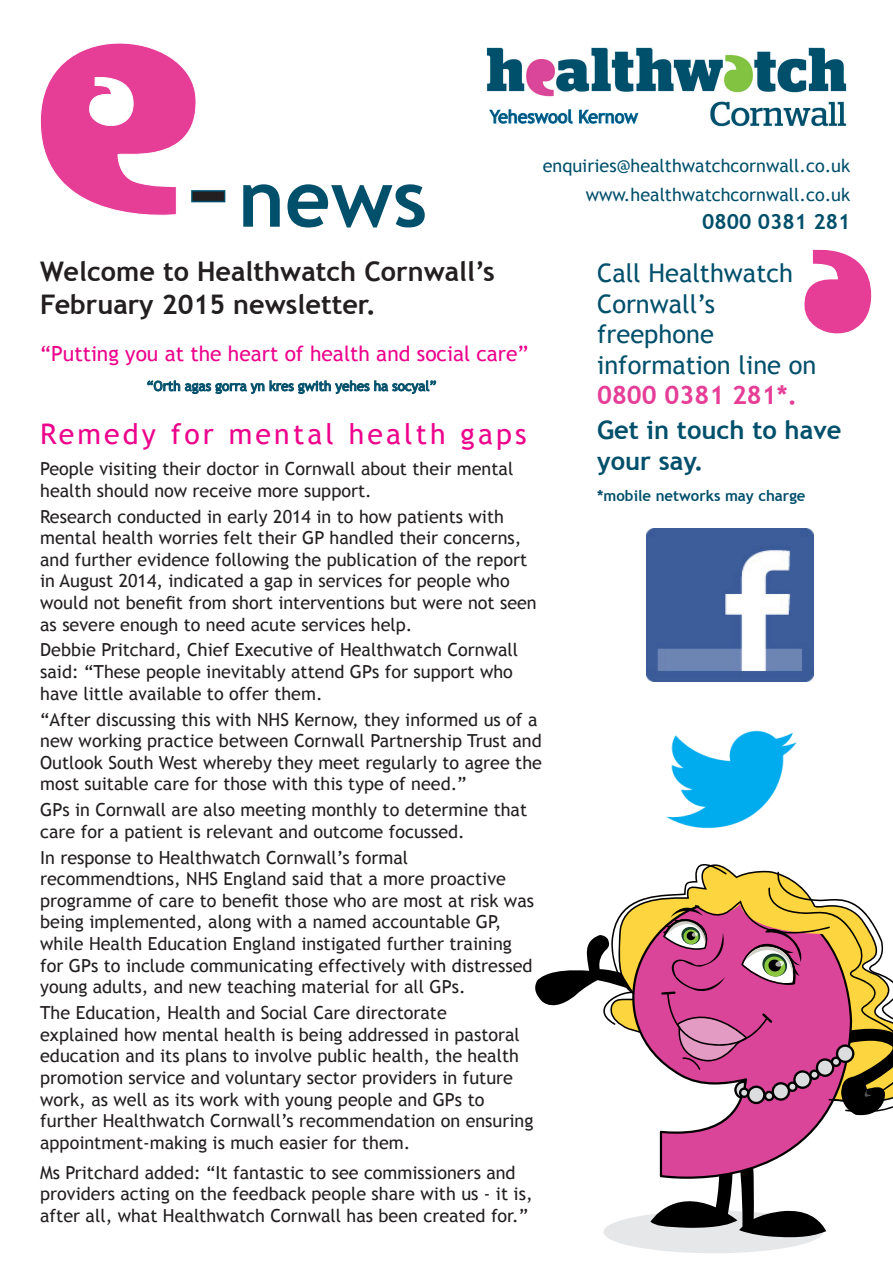
<style>
.page{position:relative;width:893px;height:1263px;background:#fff}
.page>*{position:absolute;margin:0;border:0;box-sizing:border-box;transform-origin:0 0}
.t1{font:700 79.5px "Trebuchet MS";color:#004f6b}
.t2{font:28.5px "Trebuchet MS";letter-spacing:.11em;color:#ed028c}
.t3{font:700 27px/32.4px "Trebuchet MS";color:#231f20}
.Body{font:25.5px/30.6px "Trebuchet MS";color:#004f6b}
.Body-2{font:700 25.5px/30.6px "Trebuchet MS";color:#004f6b}
.t4{font:21px "Trebuchet MS";color:#ed028c}
.t5{font:700 21px "Trebuchet MS";color:#004f6b}
.Body-3{font:18px/21.6px "Trebuchet MS";color:#231f20}
.t6{font:18px/28.5px "Trebuchet MS";color:#004f6b;text-align:right}
.Body-4{font:700 15px "Trebuchet MS";color:#004f6b}
.t7{font:13.5px "Trebuchet MS";color:#004f6b}
.s1{font-weight:700;color:#e63e97}
</style>
<div class="page">
<svg style="left:40px;top:43px;width:159px;height:173px"></svg>
<div style="left:192px;top:191px;width:33px;height:11px;background:#231f20"></div>
<div style="left:191px;top:190px;width:34px;height:12px;border:2px solid #004f6b"></div>
<img style="left:486px;top:47px;width:361px;height:80px">
<svg style="left:147px;top:380px;width:289px;height:14px"></svg>
<svg style="left:804px;top:249px;width:67px;height:85px"></svg>
<img style="left:648px;top:681px;width:162px;height:148px">
<img style="left:646px;top:528px;width:167px;height:153px">
<svg style="left:489px;top:109px;width:84px;height:15px"></svg>
<svg style="left:579px;top:109px;width:59px;height:15px"></svg>
<div style="left:603px;top:1210px;width:220px;height:43px;background:#e6e7e9;border-radius:50%"></div>
<svg style="left:650px;top:1204px;width:176px;height:35px"></svg>
<svg style="left:673px;top:1179px;width:81px;height:25px"></svg>
<svg style="left:659px;top:1118px;width:165px;height:61px;fill:#da4599"></svg>
<svg style="left:535px;top:864px;width:358px;height:254px"></svg>
<h1 class="t1" style="left:238px;top:149px;width:191px">news</h1>
<p class="t6" style="left:490px;top:103px;width:150px">Yeheswool Kernow</p>
<p class="t6" style="left:543px;top:152px;width:309px">enquiries@healthwatchcornwall.co.uk www.healthwatchcornwall.co.uk</p>
<p class="t5" style="left:702px;top:208px;width:150px">0800 0381 281</p>
<p class="t3" style="left:40px;top:256px;width:456px">Welcome to Healthwatch Cornwall’s<br>February 2015 newsletter.</p>
<p class="t4" style="left:40px;top:341px;width:490px">“Putting you at the heart of health and social care”</p>
<p class="t7" style="left:147px;top:378px;width:291px">“Orth agas gorra yn kres gwith yehes ha socyal”</p>
<p class="t2" style="left:40px;top:417px;width:488px">Remedy for mental health gaps</p>
<p class="Body-3" style="left:40px;top:458px;width:475px">People visiting their doctor in Cornwall about their mental health should now receive more support.</p>
<p class="Body-3" style="left:40px;top:506px;width:498px">Research conducted in early 2014 in to how patients with mental health worries felt their GP handled their concerns, and further evidence following the publication of the report in August 2014, indicated a gap in services for people who would not benefit from short interventions but were not seen as severe enough to need acute services help.</p>
<p class="Body-3" style="left:40px;top:639px;width:479px">Debbie Pritchard, Chief Executive of Healthwatch Cornwall said: “These people inevitably attend GPs for support who have little available to offer them.</p>
<p class="Body-3" style="left:40px;top:709px;width:503px">“After discussing this with NHS Kernow, they informed us of a new working practice between Cornwall Partnership Trust and Outlook South West whereby they meet regularly to agree the most suitable care for those with this type of need.”</p>
<p class="Body-3" style="left:40px;top:799px;width:488px">GPs in Cornwall are also meeting monthly to determine that care for a patient is relevant and outcome focussed.</p>
<p class="Body-3" style="left:40px;top:847px;width:495px">In response to Healthwatch Cornwall’s formal recommendtions, NHS England said that a more proactive programme of care to benefit those who are most at risk was being implemented, along with a named accountable GP, while Health Education England instigated further training for GPs to include communicating effectively with distressed young adults, and new teaching material for all GPs.</p>
<p class="Body-3" style="left:40px;top:1002px;width:495px">The Education, Health and Social Care directorate<br>explained how mental health is being addressed in pastoral education and its plans to involve public health, the health promotion service and voluntary sector providers in future work, as well as its work with young people and GPs to further Healthwatch Cornwall’s recommendation on ensuring appointment-making is much easier for them.</p>
<p class="Body-3" style="left:40px;top:1162px;width:494px">Ms Pritchard added: “It fantastic to see commissioners and providers acting on the feedback people share with us - it is, after all, what Healthwatch Cornwall has been created for.”</p>
<p class="Body" style="left:597px;top:258px;width:221px">Call Healthwatch<br>Cornwall’s freephone information line on<br><span class="s1">0800 0381 281*.</span></p>
<p class="Body-2" style="left:597px;top:415px;width:246px">Get in touch to have your say.</p>
<p class="Body-4" style="left:597px;top:486px;width:210px">*mobile networks may charge</p>
</div>
